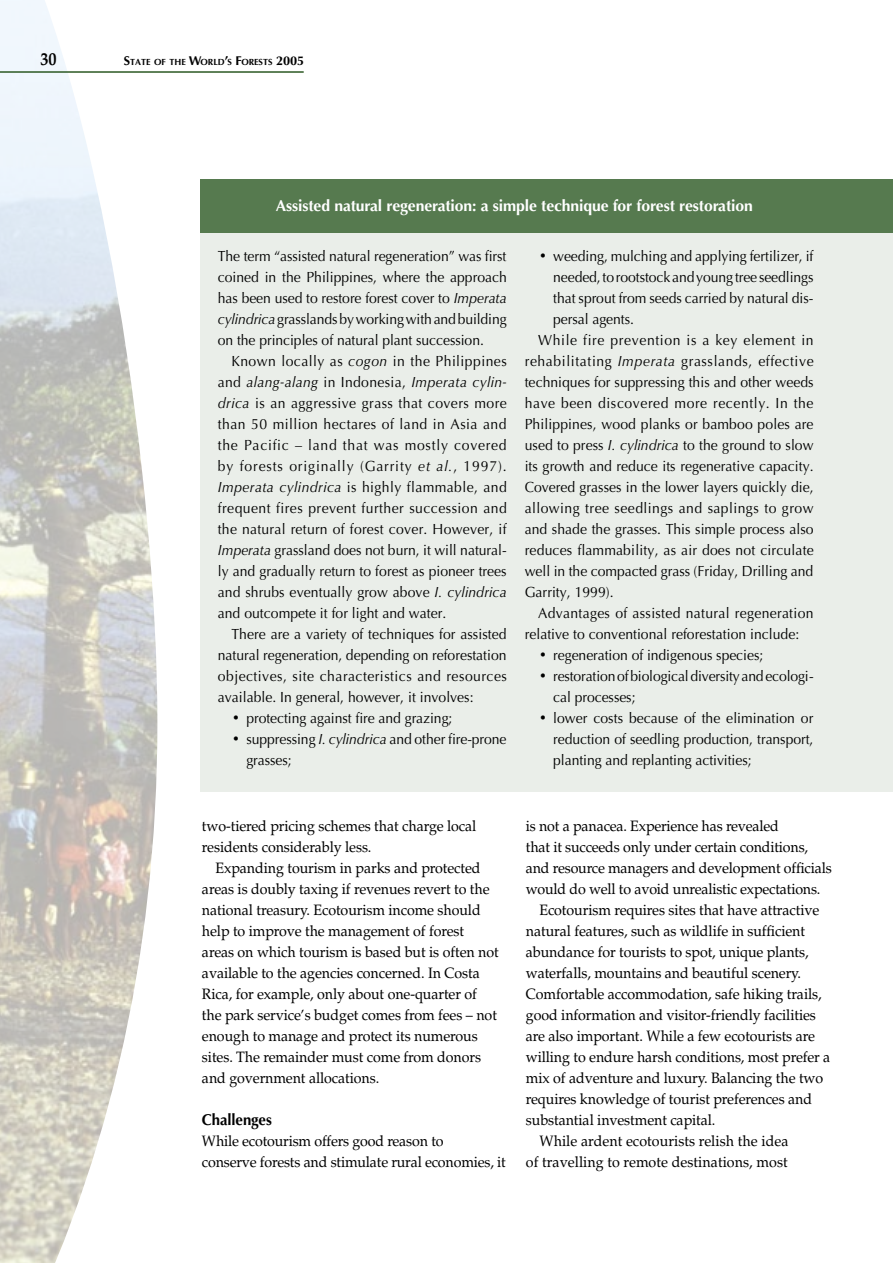
<style>
.page{position:relative;width:893px;height:1263px;background:#fff}
.page>*{position:absolute;margin:0;border:0;box-sizing:border-box;transform-origin:0 0}
.t1{font:700 18px "Palatino";color:#000;scale:.9 1}
.t2{font:700 15.75px "Optima LT Std";letter-spacing:-.005em;color:#fff}
.t3{font:700 15.75px "Optima LT Std";letter-spacing:-.005em;color:#000;scale:.95 1}
.t4{font:15px/21px "Palatino";letter-spacing:-.005em;color:#000;scale:.95 1}
.t5{font:14.7px/21px "Optima LT Std";color:#000;text-align:justify;scale:.95 1}
.t6{font:14.7px "Optima LT Std";letter-spacing:.045em;color:#000;scale:.95 1}
.t7{font:14.7px "Optima LT Std";letter-spacing:.02em;color:#000;scale:.95 1}
.t8{font:14.7px "Optima LT Std";letter-spacing:.03em;color:#000;scale:.95 1}
.t9{font:14.7px "Optima LT Std";letter-spacing:.04em;color:#000;scale:.95 1}
.t10{font:700 8.85px "Optima LT Std";color:#000}
.s1{font-size:12.75px}
.s2{font-style:italic}
</style>
<div class="page">
<svg style="left:1px;top:0;width:157px;height:1263px"></svg>
<hr style="left:0;top:71px;width:304px;height:2px;background:#2c5923">
<div style="left:200px;top:180px;width:693px;height:612px;background:#eaeee9"></div>
<div style="left:200px;top:180px;width:693px;height:53px;background:#567a4f"></div>
<p class="t1" style="left:40px;top:47px;width:19px">30</p>
<p class="t10" style="left:124px;top:57px;width:182px"><span class="s1">S</span>TATE OF THE <span class="s1">W</span>ORLD<span class="s1">’</span>S <span class="s1">F</span>ORESTS <span class="s1">2005</span></p>
<p class="t2" style="left:276px;top:196px;width:479px">Assisted natural regeneration: a simple technique for forest restoration</p>
<p class="t5" style="left:218px;top:246px;width:306px">The term “assisted natural regeneration” was first coined in the Philippines, where the approach has been used to restore forest cover to <span class="s2">Imperata cylindrica</span> grasslands by working with and building on the principles of natural plant succession.</p>
<p class="t5" style="left:218px;top:351px;width:306px;text-indent:14px">Known locally as <span class="s2">cogon</span> in the Philippines and <span class="s2">alang-alang</span> in Indonesia, <span class="s2">Imperata cylin&shy;drica</span> is an aggressive grass that covers more than 50 million hectares of land in Asia and the Pacific – land that was mostly covered by forests originally (Garrity <span class="s2">et al.</span>, 1997).<br><span class="s2">Imperata cylindrica</span> is highly flammable, and frequent fires prevent further succession and the natural return of forest cover. However, if <span class="s2">Imperata</span> grassland does not burn, it will natural&shy;ly and gradually return to forest as pioneer trees and shrubs eventually grow above <span class="s2">I. cylindrica </span>and outcompete it for light and water.</p>
<p class="t5" style="left:218px;top:624px;width:306px;text-indent:14px">There are a variety of techniques for assisted natural regeneration, depending on reforestation objectives, site characteristics and resources available. In general, however, it involves:</p>
<p class="t5" style="left:233px;top:708px;width:233px">• protecting against fire and grazing;</p>
<p class="t5" style="left:246px;top:729px;width:275px;text-indent:-14px">• suppressing <span class="s2">I. cylindrica</span> and other fire-prone grasses;</p>
<p class="t5" style="left:540px;top:246px;width:290px">• weeding, mulching and applying fertilizer, if</p>
<p class="t5" style="left:553px;top:267px;width:275px">needed, to rootstock and young tree seedlings</p>
<p class="t5" style="left:553px;top:288px;width:276px">that sprout from seeds carried by natural dis-</p>
<p class="t5" style="left:553px;top:309px;width:87px">persal agents.</p>
<p class="t6" style="left:538px;top:332px;width:291px">While fire prevention is a key element in</p>
<p class="t6" style="left:525px;top:353px;width:306px">rehabilitating <span class="s2">Imperata</span> grasslands, effective</p>
<p class="t5" style="left:525px;top:372px;width:306px">techniques for suppressing this and other weeds</p>
<p class="t9" style="left:525px;top:395px;width:305px">have been discovered more recently. In the</p>
<p class="t5" style="left:525px;top:414px;width:306px">Philippines, wood planks or bamboo poles are</p>
<p class="t5" style="left:525px;top:435px;width:306px">used to press <span class="s2">I. cylindrica</span> to the ground to slow</p>
<p class="t5" style="left:525px;top:456px;width:306px">its growth and reduce its regenerative capacity.</p>
<p class="t5" style="left:525px;top:477px;width:306px">Covered grasses in the lower layers quickly die,</p>
<p class="t8" style="left:525px;top:500px;width:305px">allowing tree seedlings and saplings to grow</p>
<p class="t5" style="left:525px;top:519px;width:306px">and shade the grasses. This simple process also</p>
<p class="t5" style="left:525px;top:540px;width:306px">reduces flammability, as air does not circulate</p>
<p class="t5" style="left:525px;top:561px;width:305px">well in the compacted grass (Friday, Drilling and</p>
<p class="t5" style="left:525px;top:582px;width:95px">Garrity, 1999).</p>
<p class="t7" style="left:538px;top:605px;width:291px">Advantages of assisted natural regeneration</p>
<p class="t5" style="left:525px;top:624px;width:290px">relative to conventional reforestation include:</p>
<p class="t5" style="left:540px;top:645px;width:237px">• regeneration of indigenous species;</p>
<p class="t5" style="left:553px;top:666px;width:276px;text-indent:-14px">• restoration of biological diversity and ecologi&shy;cal processes;</p>
<p class="t5" style="left:553px;top:708px;width:275px;text-indent:-14px">• lower costs because of the elimination or reduction of seedling production, transport, planting and replanting activities;</p>
<p class="t4" style="left:202px;top:816px;width:290px">two-tiered pricing schemes that charge local residents considerably less.</p>
<p class="t4" style="left:202px;top:858px;width:314px;text-indent:14px">Expanding tourism in parks and protected areas is doubly taxing if revenues revert to the national treasury. Ecotourism income should help to improve the management of forest areas on which tourism is based but is often not available to the agencies concerned. In Costa Rica, for example, only about one-quarter of the park service’s budget comes from fees – not enough to manage and protect its numerous sites. The remainder must come from donors and government allocations.</p>
<p class="t3" style="left:202px;top:1110px;width:75px">Challenges</p>
<p class="t4" style="left:202px;top:1131px;width:321px">While ecotourism offers good reason to<br>conserve forests and stimulate rural economies, it</p>
<p class="t4" style="left:526px;top:816px;width:268px">is not a panacea. Experience has revealed</p>
<p class="t4" style="left:526px;top:837px;width:299px">that it succeeds only under certain conditions,</p>
<p class="t4" style="left:526px;top:858px;width:323px">and resource managers and development officials</p>
<p class="t4" style="left:526px;top:879px;width:312px">would do well to avoid unrealistic expectations.</p>
<p class="t4" style="left:539px;top:900px;width:296px">Ecotourism requires sites that have attractive</p>
<p class="t4" style="left:526px;top:921px;width:295px">natural features, such as wildlife in sufficient</p>
<p class="t4" style="left:526px;top:942px;width:299px">abundance for tourists to spot, unique plants,</p>
<p class="t4" style="left:526px;top:963px;width:291px">waterfalls, mountains and beautiful scenery.</p>
<p class="t4" style="left:526px;top:984px;width:313px">Comfortable accommodation, safe hiking trails,</p>
<p class="t4" style="left:526px;top:1005px;width:307px">good information and visitor-friendly facilities</p>
<p class="t4" style="left:526px;top:1026px;width:306px">are also important. While a few ecotourists are</p>
<p class="t4" style="left:526px;top:1047px;width:322px">willing to endure harsh conditions, most prefer a</p>
<p class="t4" style="left:526px;top:1068px;width:314px">mix of adventure and luxury. Balancing the two</p>
<p class="t4" style="left:526px;top:1089px;width:303px">requires knowledge of tourist preferences and</p>
<p class="t4" style="left:526px;top:1110px;width:201px">substantial investment capital.</p>
<p class="t4" style="left:539px;top:1131px;width:264px">While ardent ecotourists relish the idea</p>
<p class="t4" style="left:526px;top:1152px;width:277px">of travelling to remote destinations, most</p>
</div>
